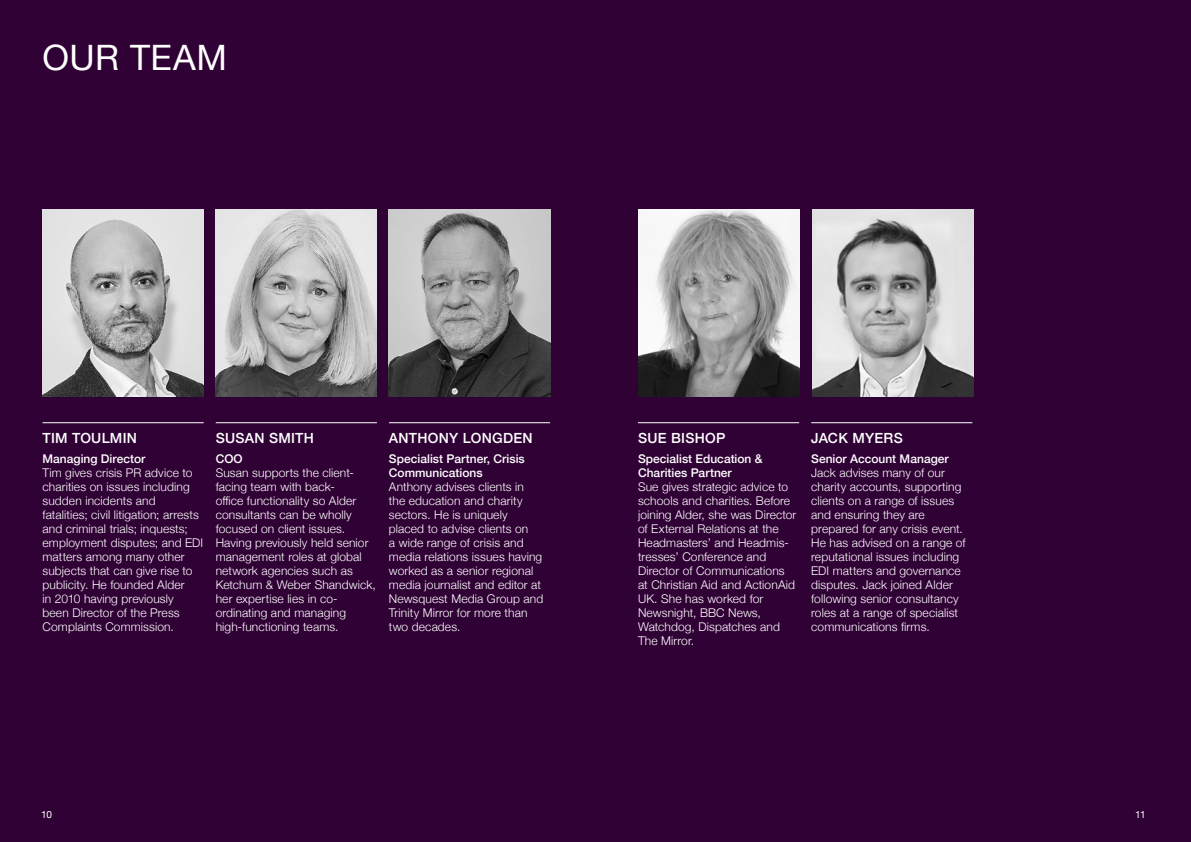
<style>
.page{position:relative;width:1191px;height:842px;background:#300135}
.page>*{position:absolute;margin:0;border:0;box-sizing:border-box;transform-origin:0 0}
.t1{font:35px "Helvetica Neue";letter-spacing:.01em;color:#fff}
.t2{font:500 14px "Helvetica Neue";letter-spacing:.02em;color:#fff}
.t3{font:300 12px/14px "Helvetica Neue";letter-spacing:.01em;color:#fff}
.t4{font:500 12px/14px "Helvetica Neue";color:#fff}
.t5{font:10px "Helvetica Neue";color:#fff}
</style>
<div class="page">
<img style="left:43px;top:209px;width:161px;height:187px">
<img style="left:389px;top:209px;width:161px;height:187px">
<img style="left:638px;top:209px;width:161px;height:187px">
<hr style="left:43px;top:422px;width:161px;height:1px;background:#fff">
<hr style="left:216px;top:422px;width:161px;height:1px;background:#fff">
<hr style="left:389px;top:422px;width:161px;height:1px;background:#fff">
<hr style="left:638px;top:422px;width:161px;height:1px;background:#fff">
<hr style="left:811px;top:422px;width:161px;height:1px;background:#fff">
<img style="left:216px;top:209px;width:161px;height:187px">
<img style="left:812px;top:209px;width:161px;height:187px">
<h1 class="t1" style="left:43px;top:32px;width:186px">OUR TEAM</h1>
<p class="t2" style="left:43px;top:427px;width:96px">TIM TOULMIN</p>
<p class="t4" style="left:43px;top:450px;width:104px">Managing Director</p>
<p class="t3" style="left:43px;top:465px;width:162px">Tim gives crisis PR advice to charities on issues including sudden incidents and fatalities; civil litigation; arrests and criminal trials; inquests; employment disputes; and EDI matters among many other subjects that can give rise to publicity. He founded Alder<br>in 2010 having previously<br>been Director of the Press<br>Complaints Commission.</p>
<p class="t2" style="left:216px;top:427px;width:100px">SUSAN SMITH</p>
<p class="t4" style="left:216px;top:450px;width:28px">COO</p>
<p class="t3" style="left:216px;top:465px;width:162px">Susan supports the client&shy;facing team with back-<br>office functionality so Alder consultants can be wholly focused on client issues.<br>Having previously held senior management roles at global network agencies such as<br>Ketchum &amp; Weber Shandwick, her expertise lies in co&shy;ordinating and managing high-functioning teams.</p>
<p class="t2" style="left:389px;top:427px;width:145px">ANTHONY LONGDEN</p>
<p class="t4" style="left:389px;top:450px;width:137px">Specialist Partner, Crisis<br>Communications</p>
<p class="t3" style="left:389px;top:479px;width:156px">Anthony advises clients in the education and charity sectors. He is uniquely placed to advise clients on<br>a wide range of crisis and media relations issues having worked as a senior regional media journalist and editor at<br>Newsquest Media Group and<br>Trinity Mirror for more than two decades.</p>
<p class="t2" style="left:638px;top:427px;width:89px">SUE BISHOP</p>
<p class="t4" style="left:638px;top:450px;width:126px">Specialist Education &amp;<br>Charities Partner</p>
<p class="t3" style="left:638px;top:479px;width:160px">Sue gives strategic advice to schools and charities. Before joining Alder, she was Director of External Relations at the<br>Headmasters’ and Headmis&shy;tresses’ Conference and<br>Director of Communications at Christian Aid and ActionAid<br>UK. She has worked for<br>Newsnight, BBC News,<br>Watchdog, Dispatches and<br>The Mirror.</p>
<p class="t2" style="left:811px;top:427px;width:93px">JACK MYERS</p>
<p class="t4" style="left:811px;top:450px;width:139px">Senior Account Manager</p>
<p class="t3" style="left:811px;top:465px;width:156px">Jack advises many of our charity accounts, supporting clients on a range of issues and ensuring they are prepared for any crisis event.<br>He has advised on a range of reputational issues including<br>EDI matters and governance disputes. Jack joined Alder following senior consultancy roles at a range of specialist communications firms.</p>
<p class="t5" style="left:41px;top:807px;width:12px">10</p>
<p class="t5" style="left:1135px;top:807px;width:12px">11</p>
</div>
